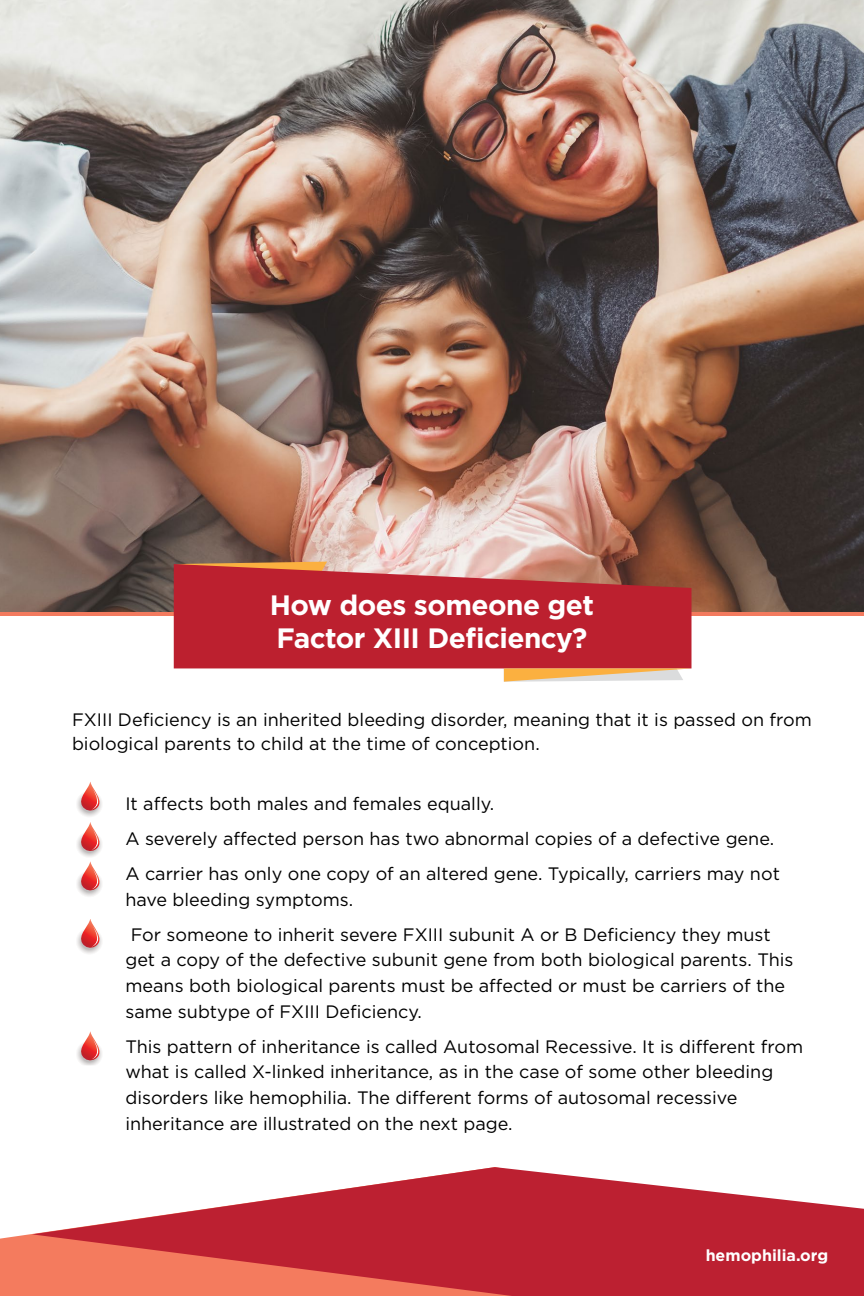
<style>
.page{position:relative;width:864px;height:1296px;background:#fff}
.page>*{position:absolute;margin:0;border:0;box-sizing:border-box;transform-origin:0 0}
.t1{font:700 28px/33.6px "Gotham";letter-spacing:-.02em;color:#fff}
.t2{font:18px/25.6px "Gotham";color:#000}
.t3{font:700 16px "Gotham";color:#fff}
.s1{font-weight:700}
</style>
<div class="page">
<div style="left:0;top:1234px;width:32px;height:62px;background:#f47b5e"></div>
<svg style="left:32px;top:1167px;width:832px;height:129px;fill:#bc2031"></svg>
<img style="left:0;top:0;width:864px;height:613px">
<hr style="left:0;top:613px;width:864px;height:3px;background:#f37a5e">
<svg style="left:174px;top:562px;width:153px;height:2px"></svg>
<svg style="left:174px;top:564px;width:518px;height:104px;background:#bc2d37"></svg>
<svg style="left:504px;top:652px;width:188px;height:30px;background:#d36f5e"></svg>
<svg style="left:75px;top:789px;width:28px;height:29px"></svg>
<svg style="left:77px;top:782px;width:26px;height:30px"></svg>
<svg style="left:75px;top:830px;width:28px;height:28px"></svg>
<svg style="left:77px;top:822px;width:26px;height:30px"></svg>
<svg style="left:75px;top:869px;width:28px;height:29px"></svg>
<svg style="left:77px;top:862px;width:26px;height:30px"></svg>
<svg style="left:75px;top:927px;width:28px;height:28px"></svg>
<svg style="left:77px;top:919px;width:26px;height:30px"></svg>
<svg style="left:77px;top:1032px;width:25px;height:34px"></svg>
<h1 class="t1" style="left:270px;top:588px;width:326px">How does someone get<br>Factor XIII Deficiency?</h1>
<p class="t2" style="left:72px;top:707px;width:741px;line-height:24px">FXIII Deficiency is an inherited bleeding disorder, meaning that it is passed on from biological parents to child at the time of conception.</p>
<p class="t2" style="left:89px;top:790px;width:406px"><span class="s1">•</span> It affects both males and females equally.</p>
<p class="t2" style="left:89px;top:825px;width:686px"><span class="s1">•</span> A severely affected person has two abnormal copies of a defective gene.</p>
<p class="t2" style="left:125px;top:860px;width:656px;text-indent:-36px"><span class="s1">•</span> A carrier has only one copy of an altered gene. Typically, carriers may not have bleeding symptoms.</p>
<p class="t2" style="left:125px;top:921px;width:670px;text-indent:-36px"><span class="s1">•</span> For someone to inherit severe FXIII subunit A or B Deficiency they must get a copy of the defective subunit gene from both biological parents. This means both biological parents must be affected or must be carriers of the same subtype of FXIII Deficiency.</p>
<p class="t2" style="left:125px;top:1033px;width:679px;text-indent:-36px"><span class="s1">•</span> This pattern of inheritance is called Autosomal Recessive. It is different from what is called X-linked inheritance, as in the case of some other bleeding disorders like hemophilia. The different forms of autosomal recessive inheritance are illustrated on the next page.</p>
<p class="t3" style="left:706px;top:1245px;width:124px">hemophilia.org</p>
</div>
